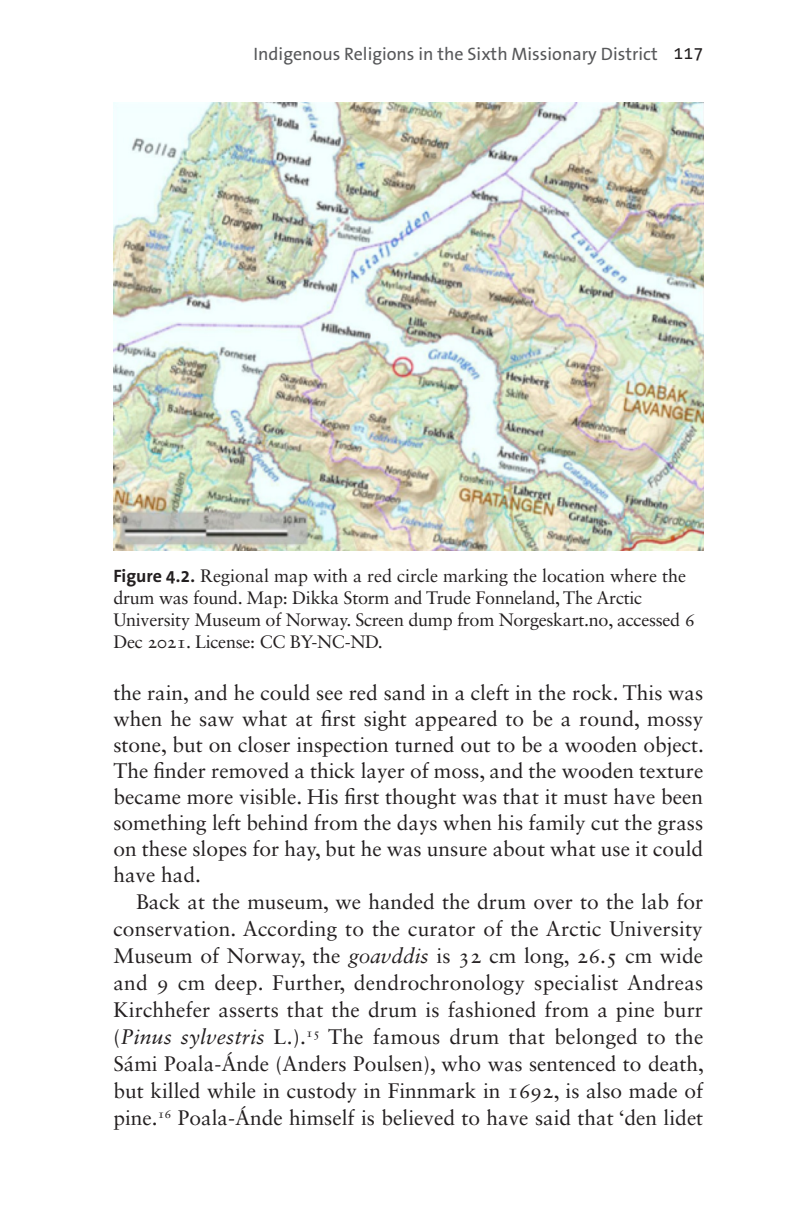
<style>
.page{position:relative;width:794px;height:1225px;background:#fff}
.page>*{position:absolute;margin:0;border:0;box-sizing:border-box;transform-origin:0 0}
.Main_text{font:21px/27px "Sabon LT Std";color:#231f20;text-align:justify}
.Main_text_-_no_inden{font:21px/26px "Sabon LT Std";color:#231f20;text-align:justify}
.t1{font:18px/22px "Sabon LT Std";letter-spacing:-.015em;color:#231f20}
.t2{font:18px "The Sans B W5 Plain";color:#57585a}
.s1{color:#231f20}
.s2{font-family:"The Sans B W7";font-weight:700}
.s3{font-style:italic}
</style>
<div class="page">
<img style="left:113px;top:102px;width:590px;height:449px">
<p class="t2" style="left:253px;top:42px;width:451px">Indigenous Religions in the Sixth Missionary District <span class="s1">117</span></p>
<p class="t1" style="left:113px;top:565px;width:583px"><span class="s2">Figure 4.2.</span> Regional map with a red circle marking the location where the drum was found. Map: Dikka Storm and Trude Fonneland, The Arctic University Museum of Norway. Screen dump from Norgeskart.no, accessed 6<br>Dec 2021. License: CC BY-NC-ND.</p>
<p class="Main_text_-_no_inden" style="left:113px;top:679px;width:592px">the rain, and he could see red sand in a cleft in the rock. This was when he saw what at first sight appeared to be a round, mossy stone, but on closer inspection turned out to be a wooden object.<br>The finder removed a thick layer of moss, and the wooden texture became more visible. His first thought was that it must have been something left behind from the days when his family cut the grass on these slopes for hay, but he was unsure about what use it could have had.</p>
<p class="Main_text" style="left:113px;top:888px;width:592px;text-indent:23px">Back at the museum, we handed the drum over to the lab for conservation. According to the curator of the Arctic University Museum of Norway, the <span class="s3">goavddis</span> is 32 cm long, 26.5 cm wide and 9 cm deep. Further, dendrochronology specialist Andreas Kirchhefer asserts that the drum is fashioned from a pine burr (<span class="s3">Pinus sylvestris</span> L.).<sup>15</sup> The famous drum that belonged to the Sámi Poala-Ánde (Anders Poulsen), who was sentenced to death, but killed while in custody in Finnmark in 1692, is also made of pine.<sup>16</sup> Poala-Ánde himself is believed to have said that ‘den lidet</p>
</div>
